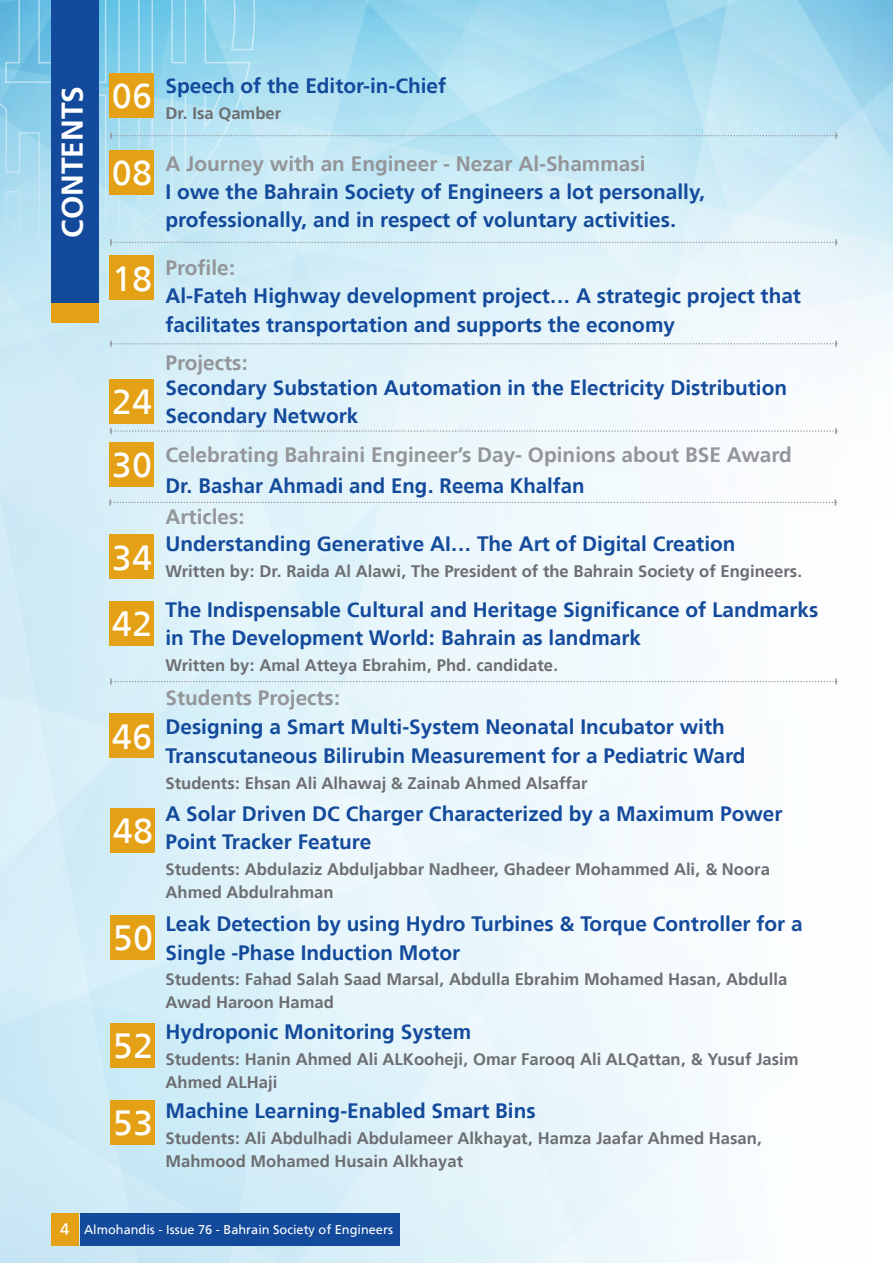
<style>
.page{position:relative;width:893px;height:1263px;background:#fff}
.page>*{position:absolute;margin:0;border:0;box-sizing:border-box;transform-origin:0 0}
.t1{font:34.95px/76.7px "Frutiger LT Arabic 55 Roman";letter-spacing:.02em;color:#fff}
.t2{font:700 30px "Frutiger LT Arabic 65";color:#fff}
.t3{font:700 20.85px/28.3px "Frutiger LT Arabic 65";color:#134a9c}
.t4{font:700 20.85px "Frutiger LT Arabic 65";color:#939598}
.t5{font:700 16.65px/23px "Frutiger LT Arabic 65";color:#6d6e71}
.t6{font:12.75px "Frutiger LT Arabic 55 Roman";color:#fff}
.s1{font-size:16.5px}
</style>
<div class="page">
<img style="left:0;top:651px;width:838px;height:612px">
<img style="left:0;top:0;width:893px;height:651px">
<svg style="left:0;top:0;width:256px;height:265px;background:#a3daee"></svg>
<div style="left:51px;top:267px;width:48px;height:56px;background:#e4a115"></div>
<div style="left:51px;top:0;width:48px;height:303px;background:#134a9c"></div>
<div style="left:110px;top:73px;width:44px;height:44px;background:#e4a115"></div>
<div style="left:110px;top:150px;width:44px;height:45px;background:#e4a115"></div>
<div style="left:110px;top:256px;width:44px;height:44px;background:#e4a115"></div>
<div style="left:110px;top:379px;width:44px;height:44px;background:#e4a115"></div>
<div style="left:110px;top:601px;width:44px;height:44px;background:#e4a115"></div>
<div style="left:110px;top:534px;width:44px;height:45px;background:#e4a115"></div>
<div style="left:110px;top:714px;width:44px;height:44px;background:#e4a115"></div>
<div style="left:110px;top:442px;width:44px;height:44px;background:#e4a115"></div>
<div style="left:111px;top:808px;width:44px;height:45px;background:#e4a115"></div>
<div style="left:111px;top:915px;width:44px;height:44px;background:#e4a115"></div>
<div style="left:111px;top:1023px;width:44px;height:45px;background:#e4a115"></div>
<div style="left:111px;top:1100px;width:44px;height:44px;background:#e4a115"></div>
<svg style="left:110px;top:133px;width:727px;height:6px;background:#b9deeb"></svg>
<svg style="left:110px;top:239px;width:727px;height:6px;background:#d2e8ef"></svg>
<svg style="left:110px;top:341px;width:727px;height:6px"></svg>
<svg style="left:110px;top:428px;width:727px;height:6px"></svg>
<svg style="left:110px;top:499px;width:726px;height:6px"></svg>
<svg style="left:110px;top:678px;width:727px;height:7px"></svg>
<div style="left:80px;top:1213px;width:320px;height:33px;background:#134a9c"></div>
<div style="left:51px;top:1213px;width:27px;height:33px;background:#e4a115"></div>
<h2 class="t2" style="left:48px;top:238px;width:153px;rotate:-90deg">CONTENTS</h2>
<h1 class="t1" style="left:112px;top:57px;width:41px">06</h1>
<h1 class="t1" style="left:112px;top:135px;width:41px">08</h1>
<h1 class="t1" style="left:112px;top:240px;width:41px">18</h1>
<h1 class="t1" style="left:112px;top:363px;width:41px">24</h1>
<h1 class="t1" style="left:112px;top:427px;width:41px">30</h1>
<h1 class="t1" style="left:112px;top:519px;width:41px">34</h1>
<h1 class="t1" style="left:112px;top:585px;width:41px">42</h1>
<h1 class="t1" style="left:112px;top:698px;width:41px">46</h1>
<h1 class="t1" style="left:113px;top:793px;width:41px">48</h1>
<h1 class="t1" style="left:113px;top:900px;width:41px">50</h1>
<h1 class="t1" style="left:113px;top:1008px;width:41px">52<br>53</h1>
<p class="t3" style="left:165px;top:71px;width:282px">Speech of the Editor-in-Chief</p>
<p class="t5" style="left:165px;top:101px;width:117px">Dr. Isa Qamber</p>
<p class="t4" style="left:165px;top:147px;width:481px">A Journey with an Engineer - Nezar Al-Shammasi</p>
<p class="t3" style="left:165px;top:178px;width:541px">I owe the Bahrain Society of Engineers a lot personally, professionally, and in respect of voluntary activities.</p>
<p class="t4" style="left:165px;top:251px;width:71px">Profile:</p>
<p class="t3" style="left:165px;top:282px;width:637px">Al-Fateh Highway development project... A strategic project that facilitates transportation and supports the economy</p>
<p class="t4" style="left:165px;top:345px;width:84px">Projects:</p>
<p class="t3" style="left:165px;top:373px;width:623px">Secondary Substation Automation in the Electricity Distribution<br>Secondary Network</p>
<p class="t4" style="left:165px;top:438px;width:628px">Celebrating Bahraini Engineer’s Day- Opinions about BSE Award</p>
<p class="t3" style="left:165px;top:472px;width:421px">Dr. Bashar Ahmadi and Eng. Reema Khalfan</p>
<p class="t4" style="left:165px;top:499px;width:81px">Articles:</p>
<p class="t3" style="left:165px;top:529px;width:571px">Understanding Generative AI... The Art of Digital Creation</p>
<p class="t5" style="left:165px;top:559px;width:639px">Written by: Dr. Raida Al Alawi, The President of the Bahrain Society of Engineers.</p>
<p class="t3" style="left:165px;top:595px;width:654px">The Indispensable Cultural and Heritage Significance of Landmarks in The Development World: Bahrain as landmark</p>
<p class="t5" style="left:165px;top:654px;width:395px">Written by: Amal Atteya Ebrahim, Phd. candidate.</p>
<p class="t4" style="left:165px;top:681px;width:177px">Students Projects:</p>
<p class="t3" style="left:165px;top:713px;width:582px">Designing a Smart Multi-System Neonatal Incubator with<br>Transcutaneous Bilirubin Measurement for a Pediatric Ward</p>
<p class="t5" style="left:165px;top:771px;width:424px">Students: Ehsan Ali Alhawaj &amp; Zainab Ahmed Alsaffar</p>
<p class="t3" style="left:165px;top:799px;width:619px">A Solar Driven DC Charger Characterized by a Maximum Power<br>Point Tracker Feature</p>
<p class="t5" style="left:165px;top:858px;width:606px">Students: Abdulaziz Abduljabbar Nadheer, Ghadeer Mohammed Ali, &amp; Noora<br>Ahmed Abdulrahman</p>
<p class="t3" style="left:165px;top:909px;width:639px">Leak Detection by using Hydro Turbines &amp; Torque Controller for a<br>Single -Phase Induction Motor</p>
<p class="t5" style="left:165px;top:968px;width:623px">Students: Fahad Salah Saad Marsal, Abdulla Ebrahim Mohamed Hasan, Abdulla<br>Awad Haroon Hamad</p>
<p class="t3" style="left:165px;top:1017px;width:307px">Hydroponic Monitoring System</p>
<p class="t5" style="left:165px;top:1048px;width:635px">Students: Hanin Ahmed Ali ALKooheji, Omar Farooq Ali ALQattan, &amp; Yusuf Jasim<br>Ahmed ALHaji</p>
<p class="t3" style="left:165px;top:1096px;width:372px">Machine Learning-Enabled Smart Bins</p>
<p class="t5" style="left:165px;top:1126px;width:598px">Students: Ali Abdulhadi Abdulameer Alkhayat, Hamza Jaafar Ahmed Hasan,<br>Mahmood Mohamed Husain Alkhayat</p>
<p class="t6" style="left:60px;top:1220px;width:334px"><span class="s1">4</span> Almohandis - Issue 76 - Bahrain Society of Engineers</p>
</div>
